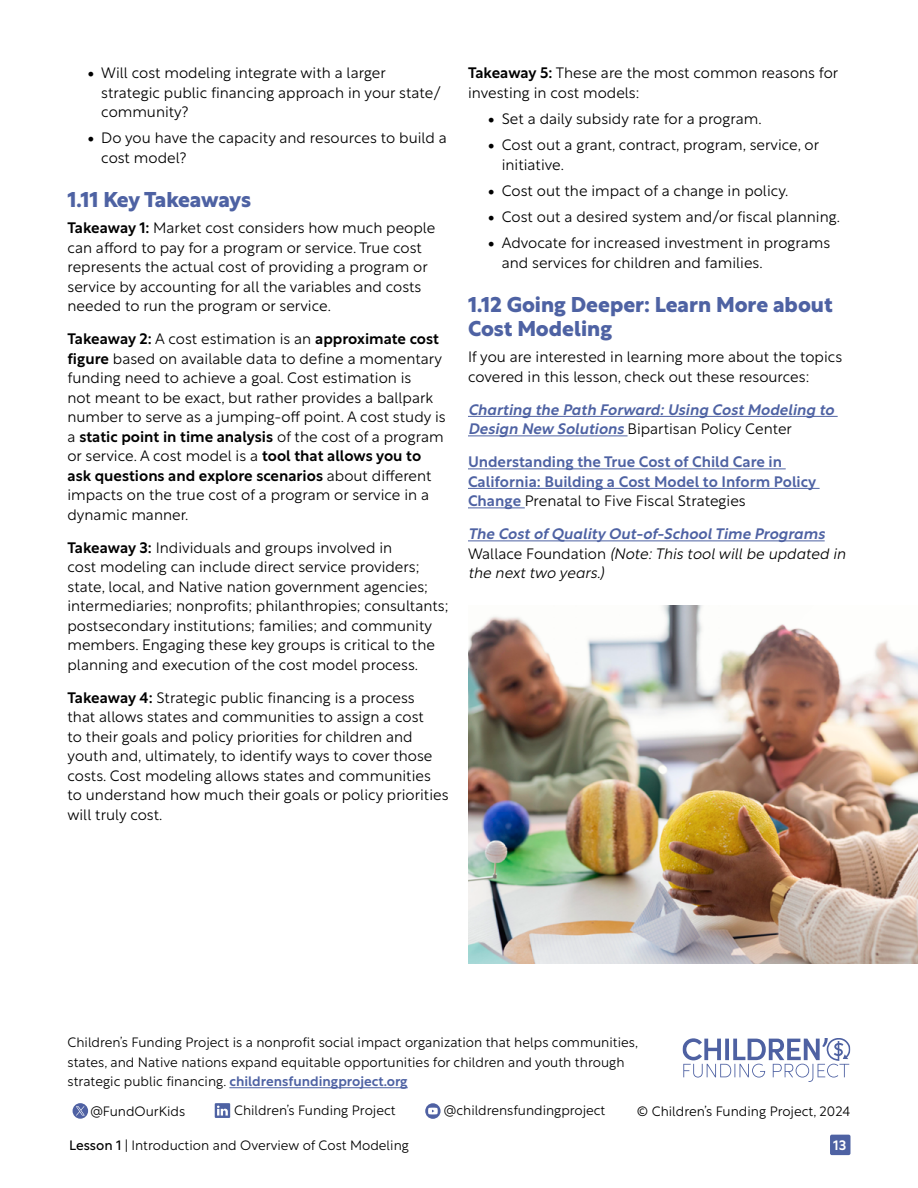
<style>
.page{position:relative;width:918px;height:1188px;background:#fff}
.page>*{position:absolute;margin:0;border:0;box-sizing:border-box;transform-origin:0 0}
.t1{font:700 21px/24px "Rustica";color:#4e62a3}
.t2{font:300 15px/19.5px "Rustica";color:#000}
.t3{font:500 15px/19.5px "Rustica";color:#4e62a3}
.t4{font:italic 300 15px/19.5px "Rustica";color:#000}
.t5{font:italic 500 15px/19.5px "Rustica";color:#4e62a3}
.t6{font:300 13.5px/19.5px "Rustica";color:#000}
.t7{font:500 13.5px "Rustica";color:#fff}
.s1{font-weight:500}
.s2{font-weight:300;font-style:normal;color:#000}
.s3{font-weight:300;color:#000}
.s4{font-weight:500;color:#4e62a3}
.s5{font-style:normal}
.s6{font-weight:400}
</style>
<div class="page">
<hr style="left:468px;top:416px;width:370px;height:1px;background:#4e62a3">
<hr style="left:468px;top:436px;width:160px;height:1px;background:#4e62a3">
<hr style="left:468px;top:469px;width:318px;height:1px;background:#4e62a3">
<hr style="left:468px;top:488px;width:352px;height:1px;background:#4e62a3">
<hr style="left:468px;top:508px;width:57px;height:1px;background:#4e62a3">
<hr style="left:468px;top:541px;width:357px;height:1px;background:#4e62a3">
<img style="left:468px;top:606px;width:450px;height:357px">
<hr style="left:229px;top:1087px;width:179px;height:1px;background:#4e62a3">
<svg style="left:215px;top:1103px;width:15px;height:15px"></svg>
<svg style="left:682px;top:1038px;width:168px;height:44px"></svg>
<svg style="left:425px;top:1103px;width:16px;height:16px"></svg>
<svg style="left:73px;top:1103px;width:15px;height:16px"></svg>
<svg style="left:76px;top:1106px;width:9px;height:9px"></svg>
<div style="left:830px;top:1135px;width:21px;height:20px;background:#4e62a3;border-radius:2px"></div>
<p class="t2" style="left:101px;top:61px;width:341px">Will cost modeling integrate with a larger strategic public financing approach in your state/ community?</p>
<p class="t2" style="left:101px;top:127px;width:347px">Do you have the capacity and resources to build a cost model?</p>
<h1 class="t1" style="left:68px;top:186px;width:185px">1.11 Key Takeaways</h1>
<p class="t2" style="left:68px;top:217px;width:369px"><span class="s1">Takeaway 1:</span> Market cost considers how much people can afford to pay for a program or service. True cost represents the actual cost of providing a program or service by accounting for all the variables and costs needed to run the program or service.</p>
<p class="t2" style="left:68px;top:328px;width:380px"><span class="s1">Takeaway 2:</span> A cost estimation is an <span class="s1">approximate cost figure</span> based on available data to define a momentary funding need to achieve a goal. Cost estimation is<br>not meant to be exact, but rather provides a ballpark number to serve as a jumping-off point. A cost study is a <span class="s1">static point in time analysis</span> of the cost of a program or service. A cost model is a <span class="s1">tool that allows you to ask questions and explore scenarios</span> about different impacts on the true cost of a program or service in a dynamic manner.</p>
<p class="t2" style="left:68px;top:536px;width:382px"><span class="s1">Takeaway 3:</span> Individuals and groups involved in<br>cost modeling can include direct service providers; state, local, and Native nation government agencies; intermediaries; nonprofits; philanthropies; consultants; postsecondary institutions; families; and community members. Engaging these key groups is critical to the planning and execution of the cost model process.</p>
<p class="t2" style="left:68px;top:686px;width:383px"><span class="s1">Takeaway 4:</span> Strategic public financing is a process<br>that allows states and communities to assign a cost<br>to their goals and policy priorities for children and youth and, ultimately, to identify ways to cover those costs. Cost modeling allows states and communities to understand how much their goals or policy priorities will truly cost.</p>
<p class="t2" style="left:468px;top:61px;width:372px"><span class="s1">Takeaway 5:</span> These are the most common reasons for investing in cost models:</p>
<p class="t2" style="left:502px;top:104px;width:319px;line-height:26.2px">Set a daily subsidy rate for a program.<br>Cost out a grant, contract, program, service, or</p>
<p class="t2" style="left:502px;top:150px;width:340px;line-height:26.2px">initiative.<br>Cost out the impact of a change in policy.<br>Cost out a desired system and/or fiscal planning.<br>Advocate for increased investment in programs</p>
<p class="t2" style="left:502px;top:251px;width:262px">and services for children and families.</p>
<h1 class="t1" style="left:468px;top:291px;width:366px">1.12 Going Deeper: Learn More about<br>Cost Modeling</h1>
<p class="t2" style="left:468px;top:346px;width:376px">If you are interested in learning more about the topics covered in this lesson, check out these resources:</p>
<p class="t5" style="left:468px;top:398px;width:368px">Charting the Path Forward: Using Cost Modeling to<br>Design New Solutions <span class="s2">Bipartisan Policy Center</span></p>
<p class="t3" style="left:468px;top:451px;width:350px">Understanding the True Cost of Child Care in<br>California: Building a Cost Model to Inform Policy<br>Change <span class="s3">Prenatal to Five Fiscal Strategies</span></p>
<p class="t4" style="left:468px;top:523px;width:379px"><span class="s4">The Cost of Quality Out-of-School Time Programs<br></span><span class="s5">Wallace Foundation</span> (Note: This tool will be updated in the next two years.)</p>
<p class="t6" style="left:68px;top:1031px;width:572px">Children’s Funding Project is a nonprofit social impact organization that helps communities, states, and Native nations expand equitable opportunities for children and youth through strategic public financing. <span class="s4">childrensfundingproject.org</span></p>
<p class="t6" style="left:90px;top:1100px;width:96px">@FundOurKids</p>
<p class="t6" style="left:234px;top:1099px;width:163px">Children’s Funding Project</p>
<p class="t6" style="left:444px;top:1099px;width:163px">@childrensfundingproject</p>
<p class="t6" style="left:637px;top:1100px;width:215px">© Children’s Funding Project, 2024</p>
<p class="t6" style="left:69px;top:1134px;width:341px"><span class="s6">Lesson 1</span> | Introduction and Overview of Cost Modeling</p>
<p class="t7" style="left:833px;top:1133px;width:15px">13</p>
</div>
